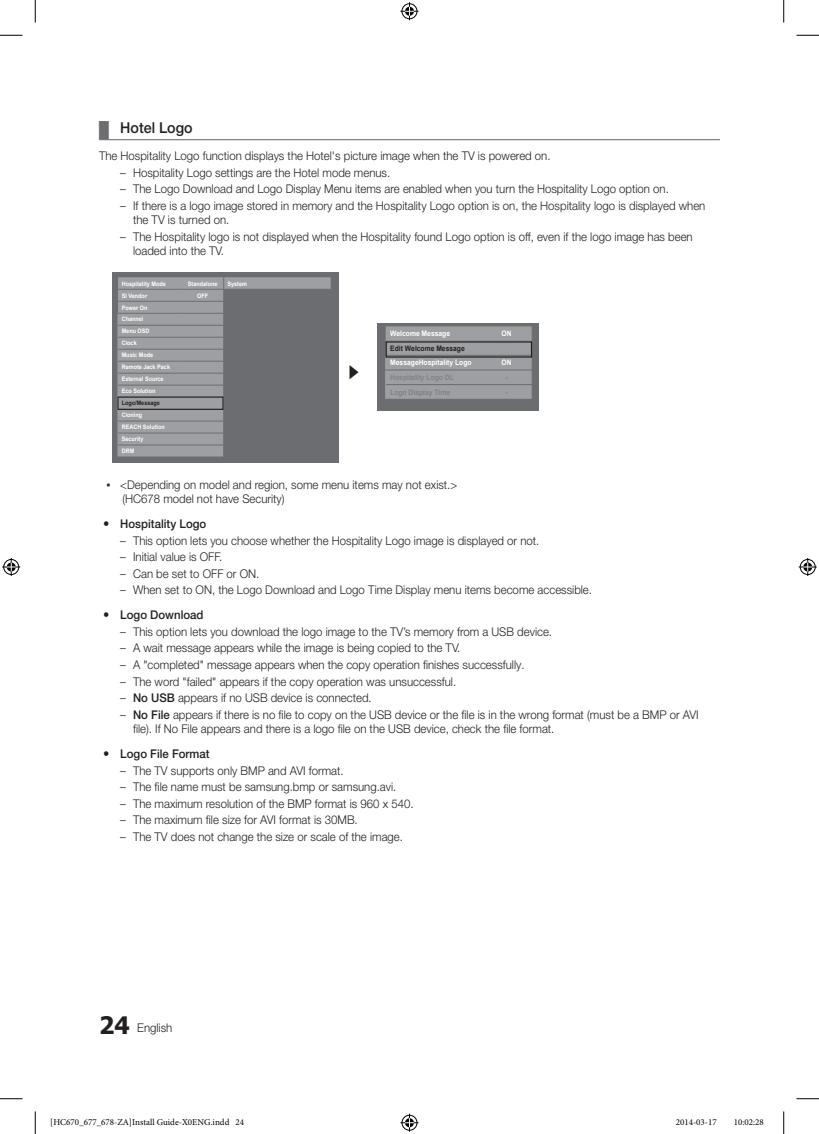
<style>
.page{position:relative;width:819px;height:1134px;background:#fff}
.page>*{position:absolute;margin:0;border:0;box-sizing:border-box;transform-origin:0 0}
.t1{font:500 15px "Helvetica Neue LT Pro";color:#231f20;scale:.95 1}
.t2{font:300 12px/14.4px "Helvetica Neue LT Pro";color:#231f20;scale:.95 1}
.t3{font:500 12px "Helvetica Neue LT Pro";color:#231f20;scale:.95 1}
.t4{font:9px "Minion Pro";color:#000}
.t5{font:700 7.5px "Arial";color:#fff;scale:.9 1}
.t6{font:700 7.5px/14.7px "Arial";color:#808285;scale:.9 1}
.t7{font:700 7.5px "Arial";color:#231f20;scale:.9 1}
.t8{font:700 6.15px/12px "Arial";color:#fff;scale:.9 1}
.t9{font:700 6.15px "Arial";color:#231f20;scale:.9 1}
.s1{font-family:"ASTTV Icons 2";font-weight:400;color:#6c6d70}
.s2{font-family:"Arial";font-weight:400}
.s3{font-weight:500}
.s4{font-family:"Tahoma";font-weight:700;font-size:24px}
</style>
<div class="page">
<hr style="left:99px;top:139px;width:621px;height:1px;background:#6c6d70">
<div style="left:112px;top:272px;width:227px;height:190px;background:#6c6d70"></div>
<svg style="left:118px;top:277px;width:213px;height:180px"></svg>
<div style="left:117px;top:396px;width:106px;height:14px;border:1px solid #231f20"></div>
<div style="left:377px;top:323px;width:162px;height:88px;background:#6c6d70"></div>
<svg style="left:385px;top:326px;width:148px;height:73px;background:#999b9e"></svg>
<div style="left:385px;top:341px;width:147px;height:16px;border:1px solid #231f20"></div>
<svg style="left:0;top:35px;width:22px;height:1px"></svg>
<svg style="left:796px;top:35px;width:23px;height:1px"></svg>
<svg style="left:0;top:1098px;width:22px;height:1px"></svg>
<svg style="left:796px;top:1098px;width:23px;height:1px"></svg>
<svg style="left:35px;top:0;width:1px;height:22px"></svg>
<svg style="left:35px;top:1111px;width:1px;height:23px"></svg>
<svg style="left:783px;top:0;width:1px;height:22px"></svg>
<svg style="left:783px;top:1111px;width:1px;height:23px"></svg>
<svg style="left:400px;top:2px;width:18px;height:18px"></svg>
<svg style="left:400px;top:1113px;width:18px;height:18px"></svg>
<svg style="left:2px;top:558px;width:18px;height:18px"></svg>
<svg style="left:799px;top:558px;width:18px;height:18px"></svg>
<p class="t1" style="left:99px;top:119px;width:100px"><span class="s1">¦</span> Hotel Logo</p>
<p class="t2" style="left:99px;top:149px;width:477px">The Hospitality Logo function displays the Hotel's picture image when the TV is powered on.</p>
<p class="t2" style="left:120px;top:165px;width:286px">– Hospitality Logo settings are the Hotel mode menus.</p>
<p class="t2" style="left:120px;top:182px;width:579px">– The Logo Download and Logo Display Menu items are enabled when you turn the Hospitality Logo option on.</p>
<p class="t2" style="left:133px;top:198px;width:604px;text-indent:-13px">– If there is a logo image stored in memory and the Hospitality Logo option is on, the Hospitality logo is displayed when the TV is turned on.</p>
<p class="t2" style="left:133px;top:229px;width:591px;text-indent:-13px">– The Hospitality logo is not displayed when the Hospitality found Logo option is off, even if the logo image has been loaded into the TV.</p>
<p class="t8" style="left:122px;top:277px;width:50px">Hospitality Mode</p>
<p class="t8" style="left:188px;top:277px;width:34px">Standalone</p>
<p class="t8" style="left:227px;top:277px;width:23px">System</p>
<p class="t8" style="left:122px;top:289px;width:30px">SI Vendor</p>
<p class="t8" style="left:197px;top:289px;width:14px">OFF</p>
<p class="t8" style="left:122px;top:301px;width:55px">Power On<br>Channel<br>Menu OSD<br>Clock<br>Music Mode<br>Remote Jack Pack<br>External Source<br>Eco Solution</p>
<p class="t9" style="left:122px;top:399px;width:44px">Logo/Message</p>
<p class="t8" style="left:122px;top:409px;width:49px">Cloning<br>REACH Solution<br>Security<br>DRM</p>
<p class="t5" style="left:390px;top:328px;width:68px">Welcome Message</p>
<p class="t5" style="left:501px;top:328px;width:13px">ON</p>
<p class="t7" style="left:390px;top:343px;width:84px">Edit Welcome Message</p>
<p class="t5" style="left:390px;top:358px;width:92px">MessageHospitality Logo</p>
<p class="t5" style="left:501px;top:358px;width:13px">ON</p>
<p class="t6" style="left:390px;top:370px;width:72px">Hospitality Logo DL<br>Logo Display Time</p>
<p class="t2" style="left:122px;top:477px;width:354px;text-indent:-16px"><span class="s2">▪</span> &lt;Depending on model and region, some menu items may not exist.&gt; (HC678 model not have Security)</p>
<p class="t3" style="left:120px;top:517px;width:92px">Hospitality Logo</p>
<p class="t2" style="left:120px;top:533px;width:443px">– This option lets you choose whether the Hospitality Logo image is displayed or not.</p>
<p class="t2" style="left:120px;top:549px;width:109px">– Initial value is OFF.</p>
<p class="t2" style="left:120px;top:566px;width:148px">– Can be set to OFF or ON.</p>
<p class="t2" style="left:120px;top:582px;width:498px">– When set to ON, the Logo Download and Logo Time Display menu items become accessible.</p>
<p class="t3" style="left:120px;top:608px;width:89px">Logo Download</p>
<p class="t2" style="left:120px;top:624px;width:456px">– This option lets you download the logo image to the TV’s memory from a USB device.</p>
<p class="t2" style="left:120px;top:640px;width:359px">– A wait message appears while the image is being copied to the TV.</p>
<p class="t2" style="left:120px;top:657px;width:427px">– A "completed" message appears when the copy operation finishes successfully.</p>
<p class="t2" style="left:120px;top:674px;width:355px">– The word "failed" appears if the copy operation was unsuccessful.</p>
<p class="t2" style="left:120px;top:690px;width:266px">– <span class="s3">No USB</span> appears if no USB device is connected.</p>
<p class="t2" style="left:133px;top:707px;width:597px;text-indent:-13px">– <span class="s3">No File</span> appears if there is no file to copy on the USB device or the file is in the wrong format (must be a BMP or AVI file). If No File appears and there is a logo file on the USB device, check the file format.</p>
<p class="t3" style="left:120px;top:746px;width:96px">Logo File Format</p>
<p class="t2" style="left:120px;top:763px;width:237px">– The TV supports only BMP and AVI format.</p>
<p class="t2" style="left:120px;top:779px;width:292px">– The file name must be samsung.bmp or samsung.avi.</p>
<p class="t2" style="left:120px;top:796px;width:310px">– The maximum resolution of the BMP format is 960 x 540.</p>
<p class="t2" style="left:120px;top:812px;width:251px">– The maximum file size for AVI format is 30MB.</p>
<p class="t2" style="left:120px;top:829px;width:299px">– The TV does not change the size or scale of the image.</p>
<p class="t2" style="left:99px;top:1020px;width:79px"><span class="s4">24</span> English</p>
<p class="t4" style="left:50px;top:1116px;width:195px">[HC670_677_678-ZA]Install Guide-X0ENG.indd 24</p>
<p class="t4" style="left:676px;top:1116px;width:42px">2014-03-17</p>
<p class="t4" style="left:734px;top:1116px;width:32px">10:02:28</p>
</div>
